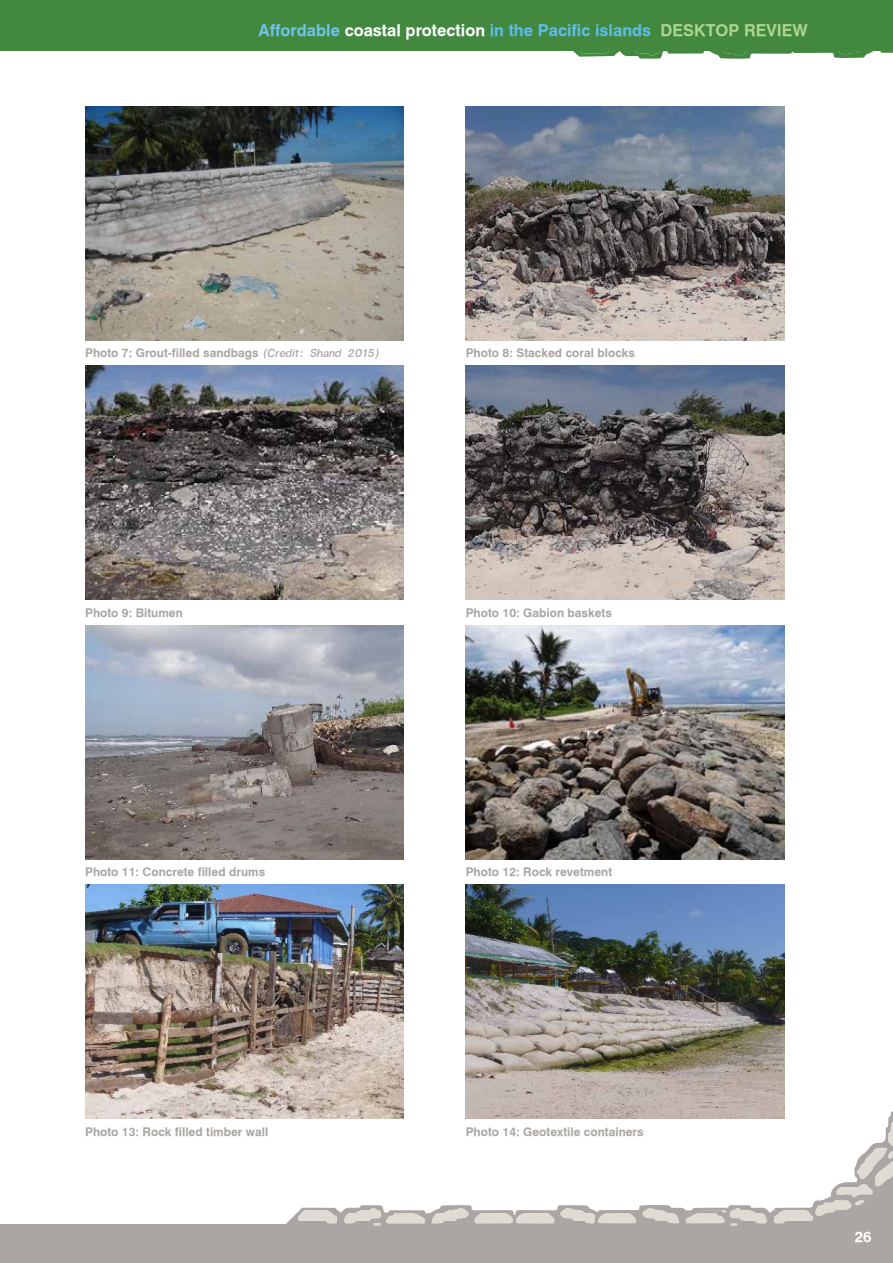
<style>
.page{position:relative;width:893px;height:1263px;background:#fff}
.page>*{position:absolute;margin:0;border:0;box-sizing:border-box;transform-origin:0 0}
.t1{font:700 16.5px "Geneva";color:#5ebdeb}
.t2{font:700 15px "Geneva";color:#fff}
.t3{font:700 12px "Geneva";color:#a9a6a3}
.s1{color:#71c2ed}
.s2{color:#fff}
.s3{color:#aed690}
.s4{font-family:"Geneva Normal";font-weight:400;font-style:italic}
</style>
<div class="page">
<div style="left:0;top:0;width:893px;height:51px;background:#42883f"></div>
<div style="left:0;top:1225px;width:893px;height:38px;background:#a9a6a3"></div>
<svg style="left:774px;top:1111px;width:119px;height:114px"></svg>
<svg style="left:285px;top:1204px;width:483px;height:22px"></svg>
<svg style="left:573px;top:51px;width:320px;height:8px"></svg>
<img style="left:85px;top:106px;width:319px;height:234px">
<img style="left:466px;top:106px;width:319px;height:234px">
<img style="left:85px;top:366px;width:319px;height:234px">
<img style="left:466px;top:366px;width:319px;height:234px">
<img style="left:85px;top:625px;width:319px;height:234px">
<img style="left:466px;top:625px;width:319px;height:234px">
<img style="left:85px;top:885px;width:319px;height:233px">
<img style="left:466px;top:885px;width:319px;height:233px">
<h1 class="t1" style="left:258px;top:20px;width:551px"><span class="s1">Affordable</span> <span class="s2">coastal protection</span> in the Pacific islands <span class="s3">DESKTOP REVIEW</span></h1>
<p class="t3" style="left:85px;top:346px;width:296px">Photo 7: Grout-filled sandbags <span class="s4">(Credit: Shand 2015)</span></p>
<p class="t3" style="left:466px;top:346px;width:171px">Photo 8: Stacked coral blocks</p>
<p class="t3" style="left:85px;top:605px;width:99px">Photo 9: Bitumen</p>
<p class="t3" style="left:466px;top:605px;width:148px">Photo 10: Gabion baskets</p>
<p class="t3" style="left:85px;top:865px;width:182px">Photo 11: Concrete filled drums</p>
<p class="t3" style="left:466px;top:865px;width:148px">Photo 12: Rock revetment</p>
<p class="t3" style="left:85px;top:1124px;width:185px">Photo 13: Rock filled timber wall</p>
<p class="t3" style="left:466px;top:1124px;width:180px">Photo 14: Geotextile containers</p>
<p class="t2" style="left:855px;top:1227px;width:18px">26</p>
</div>
